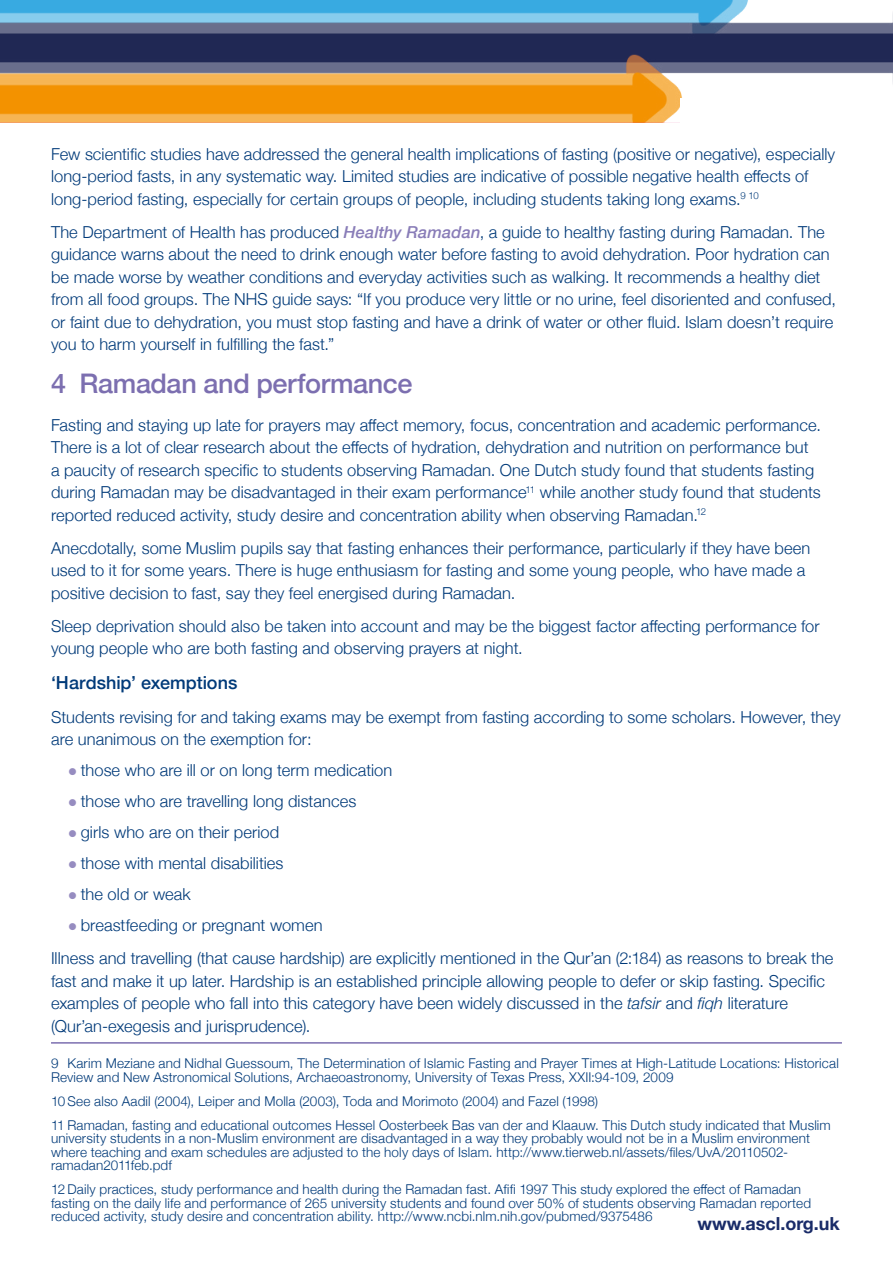
<style>
.page{position:relative;width:893px;height:1263px;background:#fff}
.page>*{position:absolute;margin:0;border:0;box-sizing:border-box;transform-origin:0 0}
.main_header{font:500 27px "Helvetica Neue";letter-spacing:-.015em;color:#7c6fb0}
.sub_heading{font:500 18px "Helvetica Neue";color:#003a79}
.t1{font:700 18px "Helvetica Neue";color:#192b68}
.main_text_NO_INDENT{font:300 16.5px/22.5px "Helvetica Neue";letter-spacing:.005em;color:#003a79}
.Footnote_text{font:300 13.5px/13.5px "Helvetica Neue";letter-spacing:.01em;color:#003a79}
.s1{font-weight:500;font-style:italic;color:#897db8}
.s2{color:#968cc0}
.s3{font-style:italic}
</style>
<div class="page">
<img style="left:0;top:0;width:893px;height:123px">
<div style="left:680px;top:99px;width:141px;height:31px;background:#fff"></div>
<hr style="left:51px;top:1042px;width:791px;height:2px;background:#7c6fb0">
<p class="main_text_NO_INDENT" style="left:51px;top:142px;width:786px">Few scientific studies have addressed the general health implications of fasting (positive or negative), especially long-period fasts, in any systematic way. Limited studies are indicative of possible negative health effects of long-period fasting, especially for certain groups of people, including students taking long exams.<sup>9</sup> <sup>10</sup></p>
<p class="main_text_NO_INDENT" style="left:51px;top:220px;width:786px">The Department of Health has produced <span class="s1">Healthy Ramadan</span>, a guide to healthy fasting during Ramadan. The guidance warns about the need to drink enough water before fasting to avoid dehydration. Poor hydration can be made worse by weather conditions and everyday activities such as walking. It recommends a healthy diet from all food groups. The NHS guide says: “If you produce very little or no urine, feel disoriented and confused, or faint due to dehydration, you must stop fasting and have a drink of water or other fluid. Islam doesn’t require you to harm yourself in fulfilling the fast.”</p>
<p class="main_header" style="left:51px;top:362px;width:363px">4 Ramadan and performance</p>
<p class="main_text_NO_INDENT" style="left:51px;top:413px;width:771px">Fasting and staying up late for prayers may affect memory, focus, concentration and academic performance.<br>There is a lot of clear research about the effects of hydration, dehydration and nutrition on performance but a paucity of research specific to students observing Ramadan. One Dutch study found that students fasting during Ramadan may be disadvantaged in their exam performance<sup>11</sup> while another study found that students reported reduced activity, study desire and concentration ability when observing Ramadan.<sup>12</sup></p>
<p class="main_text_NO_INDENT" style="left:51px;top:536px;width:761px">Anecdotally, some Muslim pupils say that fasting enhances their performance, particularly if they have been used to it for some years. There is huge enthusiasm for fasting and some young people, who have made a positive decision to fast, say they feel energised during Ramadan.</p>
<p class="main_text_NO_INDENT" style="left:51px;top:614px;width:770px">Sleep deprivation should also be taken into account and may be the biggest factor affecting performance for young people who are both fasting and observing prayers at night.</p>
<p class="sub_heading" style="left:51px;top:668px;width:188px">‘Hardship’ exemptions</p>
<p class="main_text_NO_INDENT" style="left:51px;top:704px;width:791px">Students revising for and taking exams may be exempt from fasting according to some scholars. However, they are unanimous on the exemption for:</p>
<p class="main_text_NO_INDENT" style="left:68px;top:758px;width:326px"><span class="s2">●</span> those who are ill or on long term medication</p>
<p class="main_text_NO_INDENT" style="left:68px;top:789px;width:290px"><span class="s2">●</span> those who are travelling long distances</p>
<p class="main_text_NO_INDENT" style="left:68px;top:820px;width:213px"><span class="s2">●</span> girls who are on their period</p>
<p class="main_text_NO_INDENT" style="left:68px;top:851px;width:217px"><span class="s2">●</span> those with mental disabilities</p>
<p class="main_text_NO_INDENT" style="left:68px;top:882px;width:124px"><span class="s2">●</span> the old or weak</p>
<p class="main_text_NO_INDENT" style="left:68px;top:913px;width:256px"><span class="s2">●</span> breastfeeding or pregnant women</p>
<p class="main_text_NO_INDENT" style="left:51px;top:946px;width:784px">Illness and travelling (that cause hardship) are explicitly mentioned in the Qur’an (2:184) as reasons to break the fast and make it up later. Hardship is an established principle allowing people to defer or skip fasting. Specific examples of people who fall into this category have been widely discussed in the <span class="s3">tafsir</span> and <span class="s3">fiqh</span> literature (Qur’an-exegesis and jurisprudence).</p>
<p class="Footnote_text" style="left:51px;top:1056px;width:789px">9 Karim Meziane and Nidhal Guessoum, The Determination of Islamic Fasting and Prayer Times at High-Latitude Locations: Historical<br>Review and New Astronomical Solutions, Archaeoastronomy, University of Texas Press, XXII:94-109, 2009</p>
<p class="Footnote_text" style="left:51px;top:1093px;width:549px">10 See also Aadil (2004), Leiper and Molla (2003), Toda and Morimoto (2004) and Fazel (1998)</p>
<p class="Footnote_text" style="left:51px;top:1117px;width:781px">11 Ramadan, fasting and educational outcomes Hessel Oosterbeek Bas van der and Klaauw. This Dutch study indicated that Muslim university students in a non-Muslim environment are disadvantaged in a way they probably would not be in a Muslim environment where teaching and exam schedules are adjusted to the holy days of Islam. http://www.tierweb.nl/assets/files/UvA/20110502- ramadan2011feb.pdf</p>
<p class="Footnote_text" style="left:51px;top:1182px;width:762px">12 Daily practices, study performance and health during the Ramadan fast. Afifi 1997 This study explored the effect of Ramadan fasting on the daily life and performance of 265 university students and found over 50% of students observing Ramadan reported reduced activity, study desire and concentration ability. http://www.ncbi.nlm.nih.gov/pubmed/9375486</p>
<p class="t1" style="left:697px;top:1209px;width:144px">www.ascl.org.uk</p>
</div>
